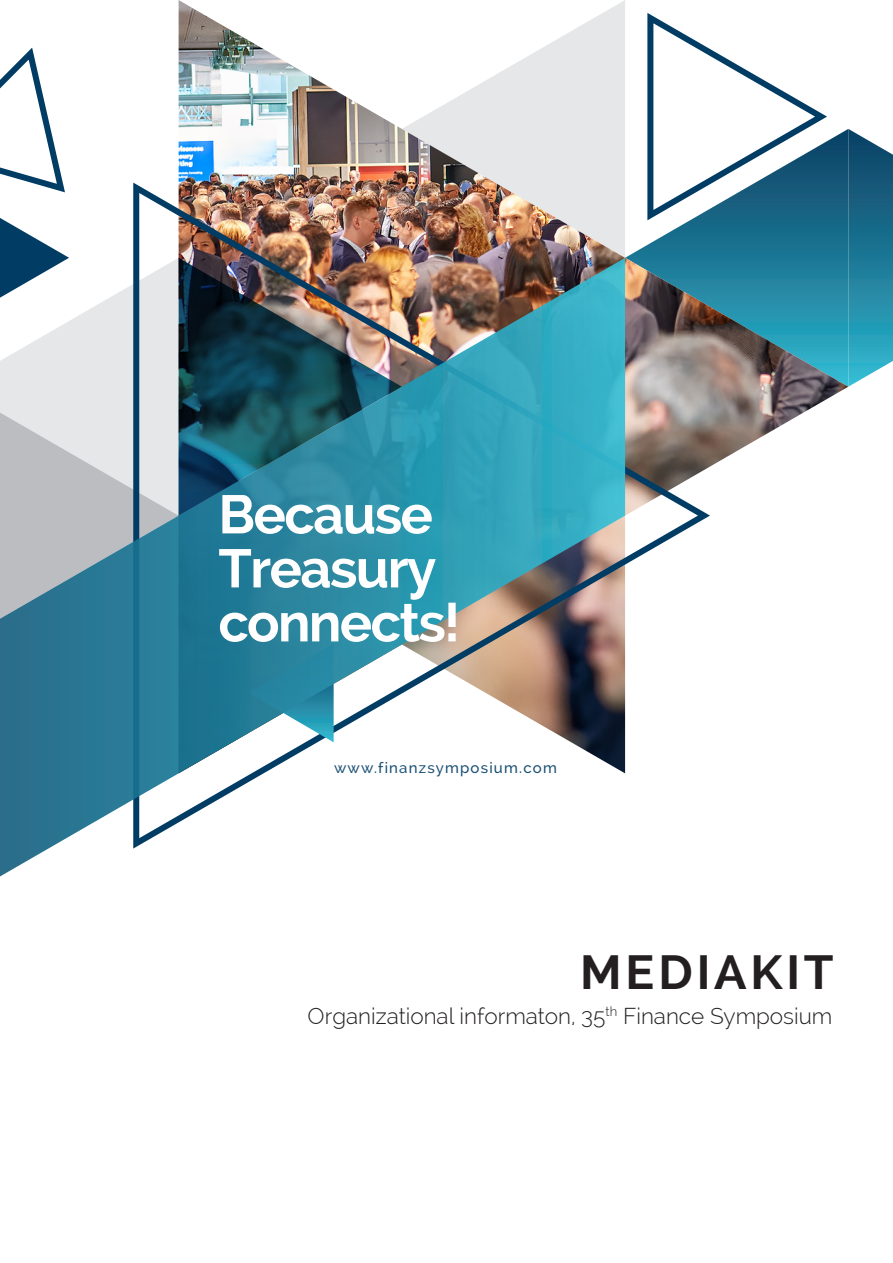
<style>
.page{position:relative;width:893px;height:1263px;background:#fff}
.page>*{position:absolute;margin:0;border:0;box-sizing:border-box;transform-origin:0 0}
.t1{font:700 54px/54px "Raleway";letter-spacing:-.03em;color:#fff}
.website{font:700 48px "Raleway";letter-spacing:.08em;color:#231f20}
.website-2{font:300 22.5px "Raleway";color:#231f20}
.t2{font:500 15px "Raleway";letter-spacing:.08em;color:#1a5074}
</style>
<div class="page">
<svg style="left:848px;top:129px;width:45px;height:258px"></svg>
<svg style="left:0;top:47px;width:69px;height:211px"></svg>
<img style="left:179px;top:0;width:669px;height:466px">
<img style="left:133px;top:177px;width:579px;height:596px">
<img style="left:0;top:258px;width:625px;height:619px">
<h1 class="t1" style="left:218px;top:488px;width:243px">Because<br>Treasury connects!</h1>
<p class="t2" style="left:334px;top:759px;width:224px">www.finanzsymposium.com</p>
<p class="website" style="left:580px;top:945px;width:255px">MEDIAKIT</p>
<p class="website-2" style="left:308px;top:1002px;width:526px">Organizational informaton, 35<sup>th</sup> Finance Symposium</p>
</div>
